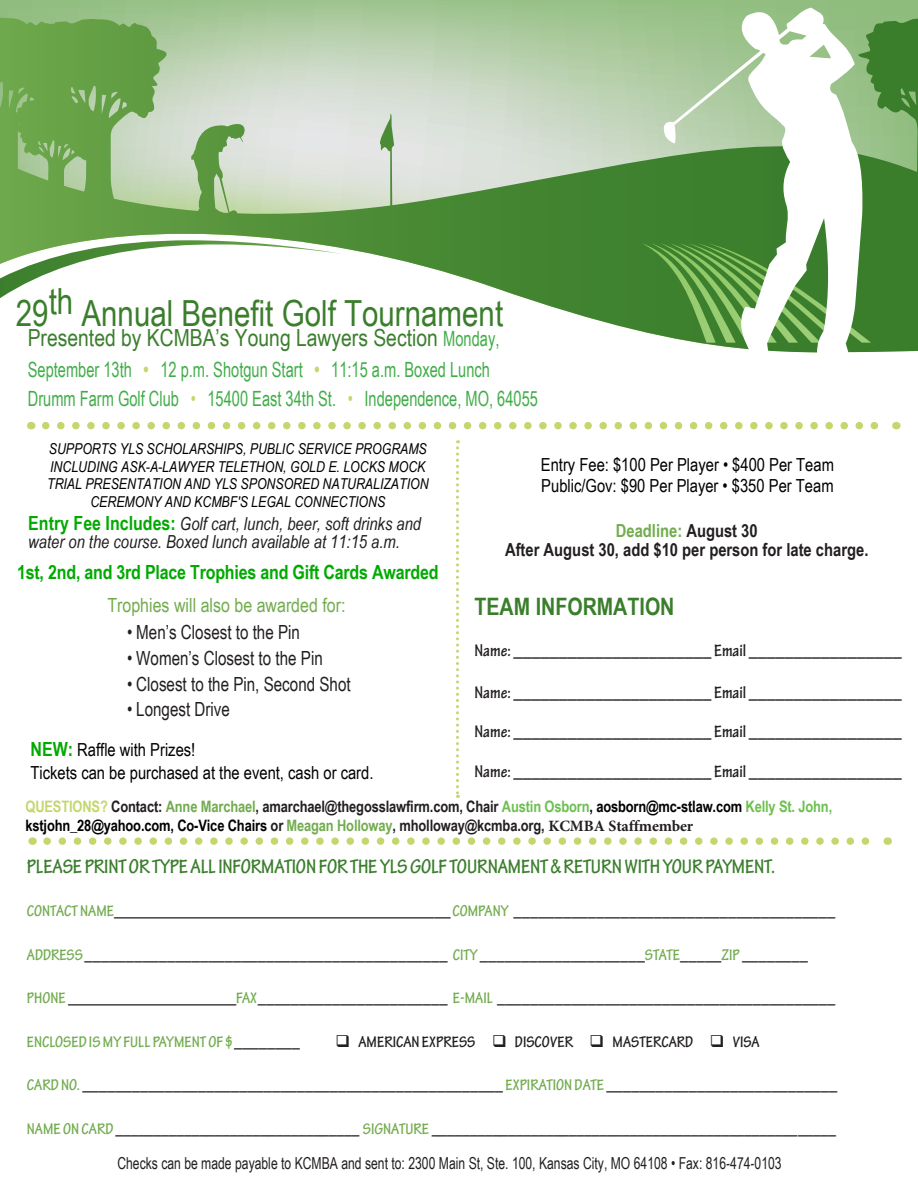
<style>
.page{position:relative;width:918px;height:1188px;background:#fff}
.page>*{position:absolute;margin:0;border:0;box-sizing:border-box;transform-origin:0 0}
.t1{font:36px "Arial Narrow";color:#3a7e2c}
.t2{font:700 24px "Arial Narrow";color:#3a7e2c}
.t3{font:23.55px "Arial Narrow";color:#3a7e2c}
.t4{font:21px/29.5px "Arial Narrow";color:#41ad49;scale:.85 1}
.t5{font:700 condensed 21px "Tekton Pro";letter-spacing:-.01em;color:#3a7e2c}
.t6{font:19.5px "Arial Narrow";color:#231f20;scale:.95 1}
.t7{font:700 19.5px "Arial Narrow";letter-spacing:-.01em;color:#0a0}
.t8{font:19.5px "Arial Narrow";color:#72ac4f}
.t9{font:700 condensed 18px "Tekton Pro";color:#231f20}
.t10{font:18px/21.5px "Arial Narrow";color:#000}
.t11{font:italic 18px/18.3px "Arial Narrow";color:#231f20}
.t12{font:700 18px/19.4px "Arial Narrow";color:#231f20;text-align:center}
.t13{font:700 condensed 16.5px "Tekton Pro";color:#231f20}
.t14{font:italic 700 16.5px "Tekton Pro";color:#231f20}
.t15{font:16.5px "Arial Narrow";color:#231f20;scale:.9 1}
.t16{font:700 condensed 16.5px "Tekton Pro";color:#72ac4f}
.t17{font:700 15.75px/18.9px "Arial Narrow";letter-spacing:-.01em;color:#231f20}
.t18{font:italic 15px/17.4px "Arial Narrow";color:#000;text-align:center}
.s1{font-size:21px;color:#41ad49}
.s2{font-weight:700;color:#c3d76e}
.s3{color:#c3d76e}
.s4{font-weight:700;font-style:normal;font-size:19.5px;color:#0a0}
.s5{color:#72ac4f}
.s6{font-weight:700;font-size:19.5px;color:#0a0}
.s7{color:#6dbf4f}
.s8{color:#000}
.s9{font-family:"Minion Pro"}
.s10{color:#231f20}
.s11{font-style:normal;font-stretch:condensed;color:#72ac4f}
.s12{font-family:"Tekton Pro";font-weight:700;font-stretch:condensed}
</style>
<div class="page">
<svg style="left:0;top:0;width:918px;height:18px;background:#9ac18a"></svg>
<svg style="left:0;top:18px;width:918px;height:334px"></svg>
<svg style="left:0;top:234px;width:345px;height:64px"></svg>
<svg style="left:641px;top:243px;width:230px;height:100px;background:#4b8a3d"></svg>
<svg style="left:663px;top:6px;width:200px;height:347px"></svg>
<svg style="left:46px;top:422px;width:833px;height:7px"></svg>
<svg style="left:47px;top:837px;width:823px;height:8px"></svg>
<svg style="left:456px;top:440px;width:3px;height:358px"></svg>
<p class="t1" style="left:16px;top:287px;width:489px">29th Annual Benefit Golf Tournament</p>
<p class="t3" style="left:28px;top:321px;width:473px">Presented by KCMBA’s Young Lawyers Section <span class="s1">Monday,</span></p>
<p class="t4" style="left:28px;top:354px;width:602px">September 13th <span class="s2">•</span> 12 p.m. Shotgun Start <span class="s2">•</span> 11:15 a.m. Boxed Lunch<br>Drumm Farm Golf Club <span class="s3">•</span> 15400 East 34th St. <span class="s3">•</span> Independence, MO, 64055</p>
<p class="t18" style="left:47px;top:440px;width:383px">SUPPORTS YLS SCHOLARSHIPS, PUBLIC SERVICE PROGRAMS INCLUDING ASK-A-LAWYER TELETHON, GOLD E. LOCKS MOCK TRIAL PRESENTATION AND YLS SPONSORED NATURALIZATION CEREMONY AND KCMBF'S LEGAL CONNECTIONS</p>
<p class="t10" style="left:541px;top:453px;width:295px">Entry Fee: $100 Per Player • $400 Per Team<br>Public/Gov: $90 Per Player • $350 Per Team</p>
<p class="t11" style="left:28px;top:514px;width:394px"><span class="s4">Entry Fee Includes:</span> Golf cart, lunch, beer, soft drinks and water on the course. Boxed lunch available at 11:15 a.m.</p>
<p class="t12" style="left:505px;top:520px;width:365px"><span class="s5">Deadline:</span> August 30<br>After August 30, add $10 per person for late charge.</p>
<p class="t7" style="left:17px;top:557px;width:423px">1st, 2nd, and 3rd Place Trophies and Gift Cards Awarded</p>
<p class="t8" style="left:107px;top:591px;width:240px">Trophies will also be awarded for:</p>
<p class="t6" style="left:127px;top:618px;width:183px">• Men’s Closest to the Pin</p>
<p class="t6" style="left:127px;top:644px;width:207px">• Women’s Closest to the Pin</p>
<p class="t6" style="left:127px;top:670px;width:237px">• Closest to the Pin, Second Shot</p>
<p class="t6" style="left:127px;top:695px;width:110px">• Longest Drive</p>
<p class="t10" style="left:31px;top:738px;width:344px;line-height:22.8px"><span class="s6">NEW:</span> Raffle with Prizes!<br>Tickets can be purchased at the event, cash or card.</p>
<p class="t2" style="left:474px;top:589px;width:202px">TEAM INFORMATION</p>
<p class="t9" style="left:474px;top:640px;width:429px">Name: ______________________ Email _________________</p>
<p class="t9" style="left:474px;top:682px;width:429px">Name: ______________________ Email _________________</p>
<p class="t9" style="left:474px;top:721px;width:429px">Name: ______________________ Email _________________</p>
<p class="t9" style="left:474px;top:761px;width:429px">Name: ______________________ Email _________________</p>
<p class="t17" style="left:25px;top:796px;width:808px"><span class="s3">QUESTIONS?</span> Contact: <span class="s5">Anne Marchael</span>, amarchael@thegosslawfirm.com, Chair <span class="s7">Austin Osborn</span><span class="s8">, aosborn@mc-stlaw.com</span> <span class="s7">Kelly St. John, </span><span class="s8">kstjohn_28@yahoo.com, Co-Vice Chairs</span> or <span class="s5">Meagan Holloway</span>, mholloway@kcmba.org, <span class="s9">KCMBA Staffmember</span></p>
<p class="t5" style="left:27px;top:854px;width:750px">PLEASE PRINT OR TYPE ALL INFORMATION FOR THE YLS GOLF TOURNAMENT &amp; RETURN WITH YOUR PAYMENT.</p>
<p class="t13" style="left:27px;top:901px;width:810px"><span class="s5">CONTACT NAME</span>__________________________________________ <span class="s5">COMPANY</span> _______________________________________</p>
<p class="t13" style="left:27px;top:945px;width:783px"><span class="s5">ADDRESS</span>____________________________________________ <span class="s5">CITY</span> ____________________<span class="s5">STATE</span>_____<span class="s5">ZIP</span> ________</p>
<p class="t13" style="left:27px;top:988px;width:810px"><span class="s5">PHONE</span> _____________________<span class="s5">FAX</span>_______________________ <span class="s5">E-MAIL</span> _________________________________________</p>
<p class="t16" style="left:27px;top:1032px;width:275px">ENCLOSED IS MY FULL PAYMENT OF $<span class="s10">________</span></p>
<p class="t13" style="left:335px;top:1032px;width:426px">❑ AMERICAN EXPRESS ❑ DISCOVER ❑ MASTERCARD ❑ VISA</p>
<p class="t13" style="left:27px;top:1075px;width:812px"><span class="s5">CARD NO.</span> ___________________________________________________ <span class="s5">EXPIRATION DATE</span> ____________________________</p>
<p class="t14" style="left:27px;top:1119px;width:811px"><span class="s11">NAME ON CARD</span> ________________________________ <span class="s11">SIGNATURE</span> _____________________________________________________</p>
<p class="t15" style="left:117px;top:1151px;width:740px">Checks can be made payable to KCMBA and sent to: 2300 Main St, Ste. 100, Kansas City, MO 64108 • Fax: 816<span class="s12">-</span>474<span class="s12">-</span>0103</p>
</div>
